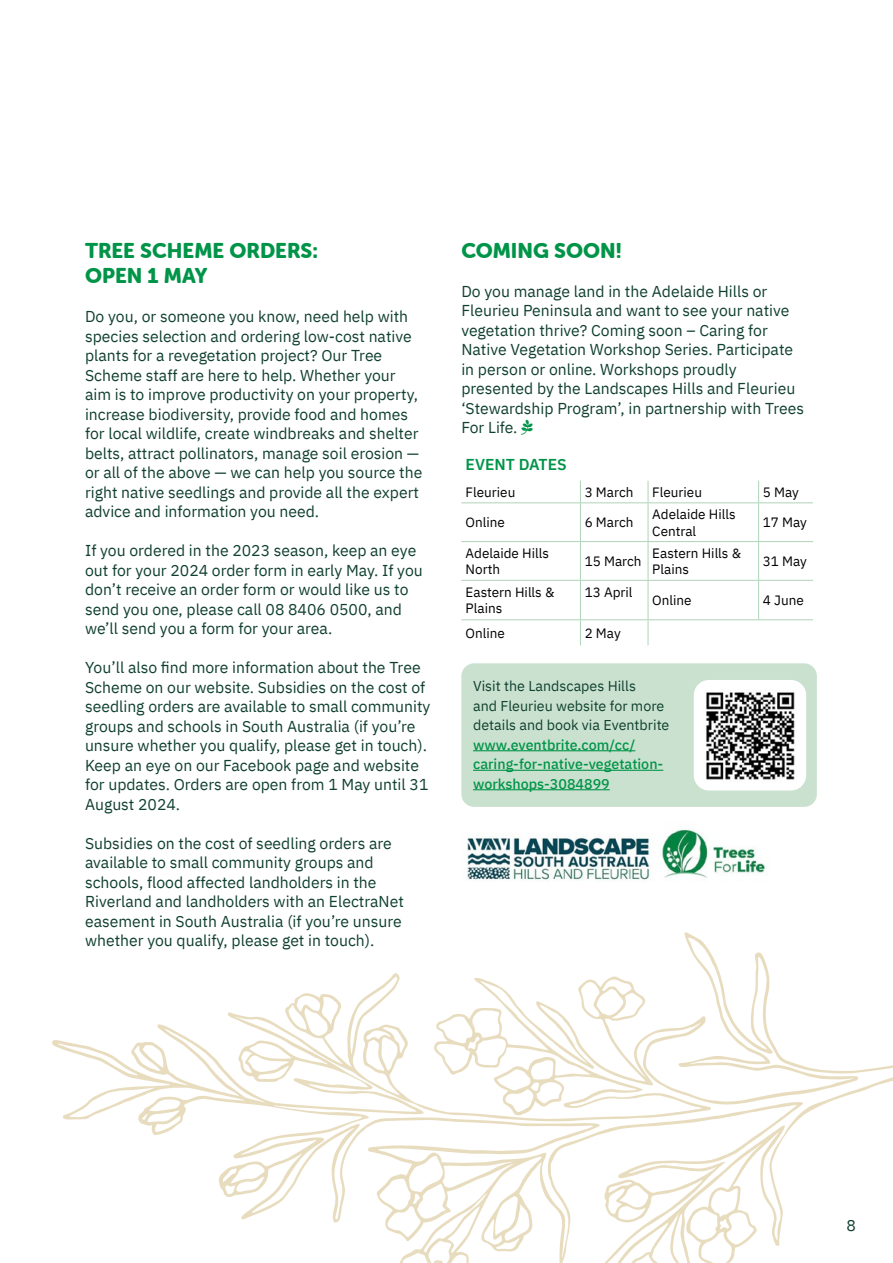
<style>
.page{position:relative;width:893px;height:1263px;background:#fff}
.page>*{position:absolute;margin:0;border:0;box-sizing:border-box;transform-origin:0 0}
.t1{font:21px/25.2px "Museo Sans Rounded 900";color:#009448}
.t2{font:15.75px/19.5px "IBM Plex Sans";color:#10402f}
.t3{font:600 15.75px "IBM Plex Sans";color:#009448}
.t4{font:14.25px/19.5px "IBM Plex Sans";color:#10402f}
.t5{font:500 14.25px/19.5px "IBM Plex Sans";color:#009448}
.t6{font:13.5px/16.2px "IBM Plex Sans";color:#000}
</style>
<div class="page">
<svg style="left:52px;top:932px;width:841px;height:331px"></svg>
<div style="left:461px;top:663px;width:356px;height:144px;background:#cae1cf;border-radius:13px"></div>
<div style="left:694px;top:680px;width:112px;height:110px;background:#fff;border-radius:15px"></div>
<img style="left:467px;top:829px;width:299px;height:52px">
<hr style="left:473px;top:750px;width:162px;height:1px;background:#009448">
<hr style="left:473px;top:770px;width:190px;height:1px;background:#009448">
<hr style="left:473px;top:789px;width:137px;height:1px;background:#009448">
<svg style="left:580px;top:481px;width:1px;height:21px"></svg>
<svg style="left:648px;top:481px;width:1px;height:21px"></svg>
<svg style="left:758px;top:481px;width:1px;height:21px"></svg>
<hr style="left:461px;top:502px;width:119px;height:1px;background:#b0d3b8">
<hr style="left:580px;top:502px;width:68px;height:1px;background:#b0d3b8">
<hr style="left:580px;top:503px;width:1px;height:38px;background:#b0d3b8">
<hr style="left:648px;top:502px;width:111px;height:1px;background:#b0d3b8">
<hr style="left:648px;top:503px;width:1px;height:38px;background:#b0d3b8">
<hr style="left:759px;top:502px;width:54px;height:1px;background:#b0d3b8">
<hr style="left:758px;top:503px;width:1px;height:38px;background:#b0d3b8">
<hr style="left:461px;top:541px;width:119px;height:1px;background:#b0d3b8">
<hr style="left:580px;top:541px;width:68px;height:1px;background:#b0d3b8">
<hr style="left:580px;top:542px;width:1px;height:38px;background:#b0d3b8">
<hr style="left:648px;top:541px;width:111px;height:1px;background:#b0d3b8">
<hr style="left:648px;top:542px;width:1px;height:38px;background:#b0d3b8">
<hr style="left:759px;top:541px;width:54px;height:1px;background:#b0d3b8">
<hr style="left:758px;top:542px;width:1px;height:38px;background:#b0d3b8">
<hr style="left:461px;top:580px;width:119px;height:1px;background:#b0d3b8">
<hr style="left:580px;top:580px;width:68px;height:1px;background:#b0d3b8">
<hr style="left:580px;top:581px;width:1px;height:38px;background:#b0d3b8">
<hr style="left:648px;top:580px;width:111px;height:1px;background:#b0d3b8">
<hr style="left:648px;top:581px;width:1px;height:38px;background:#b0d3b8">
<hr style="left:759px;top:580px;width:54px;height:1px;background:#b0d3b8">
<hr style="left:758px;top:581px;width:1px;height:38px;background:#b0d3b8">
<hr style="left:461px;top:619px;width:119px;height:1px;background:#b0d3b8">
<hr style="left:580px;top:619px;width:68px;height:1px;background:#b0d3b8">
<svg style="left:580px;top:620px;width:1px;height:25px"></svg>
<hr style="left:648px;top:619px;width:111px;height:1px;background:#b0d3b8">
<svg style="left:648px;top:620px;width:1px;height:25px"></svg>
<hr style="left:759px;top:619px;width:54px;height:1px;background:#b0d3b8">
<img style="left:706px;top:692px;width:89px;height:88px">
<h1 class="t1" style="left:85px;top:238px;width:234px">TREE SCHEME ORDERS:<br>OPEN 1 MAY</h1>
<p class="t2" style="left:85px;top:305px;width:339px">Do you, or someone you know, need help with species selection and ordering low-cost native plants for a revegetation project? Our Tree Scheme staff are here to help. Whether your aim is to improve productivity on your property, increase biodiversity, provide food and homes for local wildlife, create windbreaks and shelter belts, attract pollinators, manage soil erosion — or all of the above — we can help you source the right native seedlings and provide all the expert advice and information you need.</p>
<p class="t2" style="left:85px;top:539px;width:339px">If you ordered in the 2023 season, keep an eye out for your 2024 order form in early May. If you don’t receive an order form or would like us to send you one, please call 08 8406 0500, and we’ll send you a form for your area.</p>
<p class="t2" style="left:85px;top:656px;width:347px">You’ll also find more information about the Tree Scheme on our website. Subsidies on the cost of seedling orders are available to small community groups and schools in South Australia (if you’re unsure whether you qualify, please get in touch).<br>Keep an eye on our Facebook page and website for updates. Orders are open from 1 May until 31<br>August 2024.</p>
<p class="t2" style="left:85px;top:832px;width:320px">Subsidies on the cost of seedling orders are available to small community groups and schools, flood affected landholders in the Riverland and landholders with an ElectraNet easement in South Australia (if you’re unsure whether you qualify, please get in touch).</p>
<h1 class="t1" style="left:461px;top:238px;width:162px">COMING SOON!</h1>
<p class="t2" style="left:461px;top:280px;width:344px">Do you manage land in the Adelaide Hills or Fleurieu Peninsula and want to see your native vegetation thrive? Coming soon – Caring for Native Vegetation Workshop Series. Participate in person or online. Workshops proudly presented by the Landscapes Hills and Fleurieu ‘Stewardship Program’, in partnership with Trees For Life.</p>
<p class="t3" style="left:466px;top:452px;width:103px">EVENT DATES</p>
<p class="t6" style="left:466px;top:483px;width:51px">Fleurieu</p>
<p class="t6" style="left:585px;top:483px;width:50px">3 March</p>
<p class="t6" style="left:652px;top:483px;width:51px">Fleurieu</p>
<p class="t6" style="left:763px;top:483px;width:38px">5 May</p>
<p class="t6" style="left:466px;top:513px;width:41px">Online</p>
<p class="t6" style="left:585px;top:513px;width:50px">6 March</p>
<p class="t6" style="left:652px;top:505px;width:85px">Adelaide Hills<br>Central</p>
<p class="t6" style="left:763px;top:513px;width:46px">17 May</p>
<p class="t6" style="left:466px;top:544px;width:85px">Adelaide Hills<br>North</p>
<p class="t6" style="left:585px;top:552px;width:58px">15 March</p>
<p class="t6" style="left:652px;top:544px;width:90px">Eastern Hills &amp;<br>Plains</p>
<p class="t6" style="left:763px;top:552px;width:46px">31 May</p>
<p class="t6" style="left:466px;top:583px;width:90px">Eastern Hills &amp;<br>Plains</p>
<p class="t6" style="left:585px;top:583px;width:49px">13 April</p>
<p class="t6" style="left:652px;top:591px;width:41px">Online</p>
<p class="t6" style="left:763px;top:591px;width:42px">4 June</p>
<p class="t6" style="left:466px;top:624px;width:41px">Online</p>
<p class="t6" style="left:585px;top:624px;width:38px">2 May</p>
<p class="t4" style="left:473px;top:675px;width:198px">Visit the Landscapes Hills<br>and Fleurieu website for more details and book via Eventbrite</p>
<p class="t5" style="left:473px;top:733px;width:192px">www.eventbrite.com/cc/ caring-for-native-vegetation&shy;workshops-3084899</p>
<p class="t2" style="left:846px;top:1214px;width:11px">8</p>
</div>
